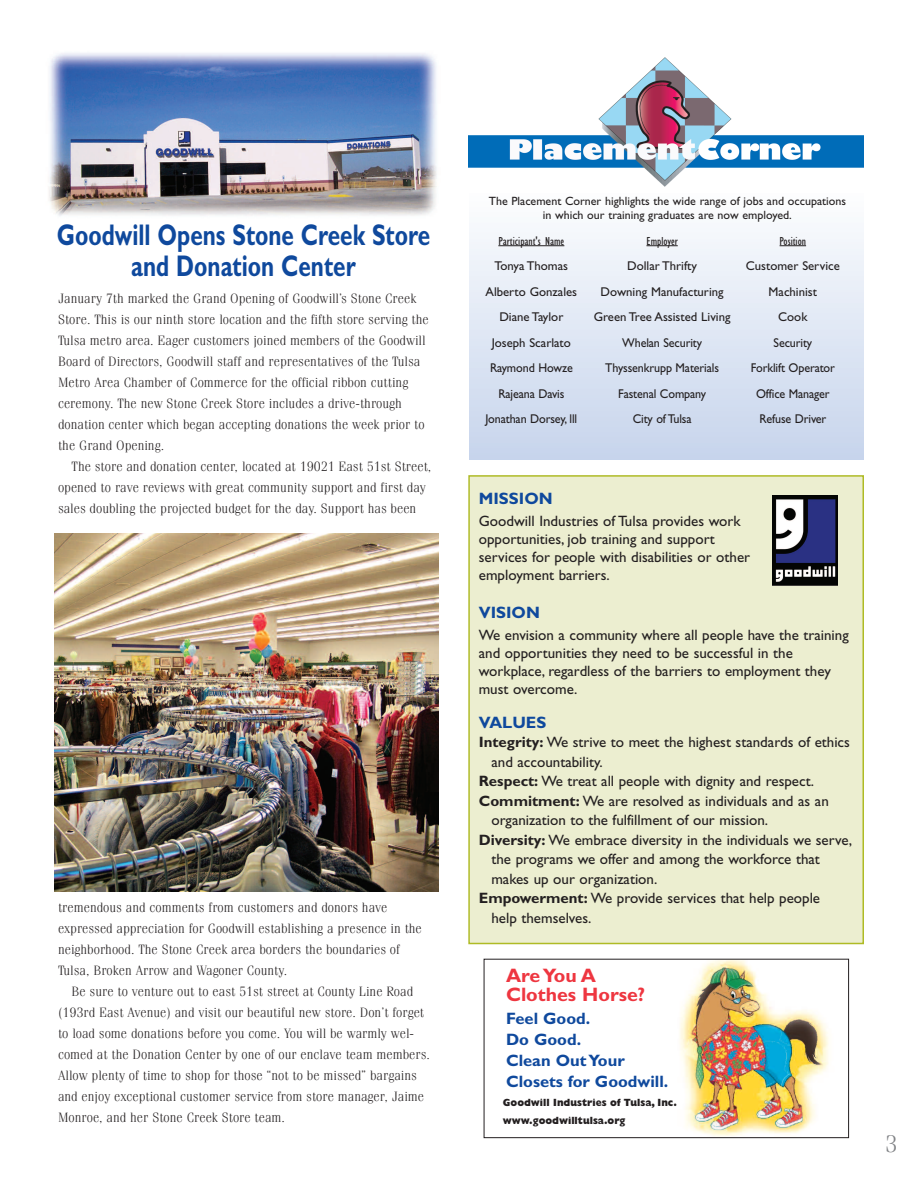
<style>
.page{position:relative;width:918px;height:1188px;background:#fff}
.page>*{position:absolute;margin:0;border:0;box-sizing:border-box;transform-origin:0 0}
.t1{font:700 30px/31.3px "Gill Sans";color:#0f499d;text-align:center;scale:.75 1}
.t2{font:300 24px "Fenice";color:#808285}
.t3{font:700 19.5px/19.5px "Gill Sans";color:#ee3640}
.t4{font:700 16.5px/21px "Gill Sans";color:#0f499d}
.t5{font:15px/18px "Gill Sans";color:#231f20}
.t6{font:300 13.5px/21px "Fenice";color:#231f20}
.t7{font:12.75px "Gill Sans";letter-spacing:-.01em;color:#231f20;scale:.95 1}
.t8{font:12.75px "Gill Sans";letter-spacing:-.01em;color:#231f20}
.t9{font:12px/14.4px "Gill Sans";color:#231f20;text-align:center}
.t10{font:condensed 12px "Gill Sans";color:#231f20}
.t11{font:800 10.5px/18px "Gill Sans";color:#231f20;scale:.93 1}
.s1{font-weight:700}
</style>
<div class="page">
<img style="left:680px;top:961px;width:149px;height:175px">
<div style="left:484px;top:959px;width:365px;height:179px;border:1px solid #231f20"></div>
<div style="left:469px;top:191px;width:395px;height:269px;background:linear-gradient(to bottom,#fdfefe,#c6d4ec)"></div>
<hr style="left:498px;top:245px;width:66px;height:1px;background:#231f20">
<hr style="left:646px;top:245px;width:32px;height:1px;background:#231f20">
<svg style="left:780px;top:245px;width:26px;height:1px"></svg>
<img style="left:469px;top:57px;width:395px;height:135px">
<div style="left:470px;top:477px;width:392px;height:466px;background:#eceed0"></div>
<div style="left:468px;top:475px;width:396px;height:469px;border:2px solid #afbb25"></div>
<img style="left:49px;top:53px;width:388px;height:163px">
<img style="left:54px;top:533px;width:385px;height:358px">
<img style="left:772px;top:496px;width:66px;height:89px">
<h1 class="t1" style="left:57px;top:222px;width:499px">Goodwill Opens Stone Creek Store and Donation Center</h1>
<p class="t6" style="left:58px;top:289px;width:372px">January 7th marked the Grand Opening of Goodwill’s Stone Creek Store. This is our ninth store location and the fifth store serving the Tulsa metro area. Eager customers joined members of the Goodwill Board of Directors, Goodwill staff and representatives of the Tulsa Metro Area Chamber of Commerce for the official ribbon cutting ceremony. The new Stone Creek Store includes a drive-through donation center which began accepting donations the week prior to the Grand Opening.</p>
<p class="t6" style="left:58px;top:457px;width:375px;text-indent:13px">The store and donation center, located at 19021 East 51st Street, opened to rave reviews with great community support and first day sales doubling the projected budget for the day. Support has been</p>
<p class="t6" style="left:58px;top:898px;width:365px">tremendous and comments from customers and donors have expressed appreciation for Goodwill establishing a presence in the neighborhood. The Stone Creek area borders the boundaries of Tulsa, Broken Arrow and Wagoner County.</p>
<p class="t6" style="left:58px;top:982px;width:374px;text-indent:14px">Be sure to venture out to east 51st street at County Line Road (193rd East Avenue) and visit our beautiful new store. Don’t forget to load some donations before you come. You will be warmly wel&shy;comed at the Donation Center by one of our enclave team members.<br>Allow plenty of time to shop for those “not to be missed” bargains and enjoy exceptional customer service from store manager, Jaime Monroe, and her Stone Creek Store team.</p>
<p class="t9" style="left:489px;top:195px;width:359px">The Placement Corner highlights the wide range of jobs and occupations in which our training graduates are now employed.</p>
<p class="t10" style="left:498px;top:236px;width:68px">Participant's Name</p>
<p class="t10" style="left:646px;top:236px;width:33px">Employer</p>
<p class="t10" style="left:780px;top:236px;width:28px">Position</p>
<p class="t8" style="left:495px;top:261px;width:75px">Tonya Thomas</p>
<p class="t8" style="left:627px;top:261px;width:71px">Dollar Thrifty</p>
<p class="t8" style="left:746px;top:261px;width:95px">Customer Service</p>
<p class="t8" style="left:486px;top:286px;width:93px">Alberto Gonzales</p>
<p class="t8" style="left:601px;top:286px;width:125px">Downing Manufacturing</p>
<p class="t8" style="left:769px;top:286px;width:50px">Machinist</p>
<p class="t8" style="left:499px;top:312px;width:66px">Diane Taylor</p>
<p class="t8" style="left:594px;top:312px;width:138px">Green Tree Assisted Living</p>
<p class="t8" style="left:778px;top:312px;width:31px">Cook</p>
<p class="t8" style="left:492px;top:337px;width:81px">Joseph Scarlato</p>
<p class="t7" style="left:622px;top:337px;width:86px">Whelan Security</p>
<p class="t7" style="left:774px;top:337px;width:42px">Security</p>
<p class="t7" style="left:490px;top:363px;width:89px">Raymond Howze</p>
<p class="t7" style="left:605px;top:363px;width:121px">Thyssenkrupp Materials</p>
<p class="t7" style="left:751px;top:363px;width:90px">Forklift Operator</p>
<p class="t7" style="left:498px;top:388px;width:71px">Rajeana Davis</p>
<p class="t7" style="left:618px;top:388px;width:94px">Fastenal Company</p>
<p class="t7" style="left:756px;top:388px;width:79px">Office Manager</p>
<p class="t7" style="left:486px;top:414px;width:98px">Jonathan Dorsey, lll</p>
<p class="t7" style="left:633px;top:414px;width:63px">City of Tulsa</p>
<p class="t7" style="left:759px;top:414px;width:72px">Refuse Driver</p>
<p class="t4" style="left:479px;top:490px;width:75px">MISSION</p>
<p class="t5" style="left:479px;top:514px;width:273px">Goodwill Industries of Tulsa provides work opportunities, job training and support services for people with disabilities or other employment barriers.</p>
<p class="t4" style="left:479px;top:603px;width:63px">VISION</p>
<p class="t5" style="left:479px;top:627px;width:371px">We envision a community where all people have the training and opportunities they need to be successful in the workplace, regardless of the barriers to employment they must overcome.</p>
<p class="t4" style="left:479px;top:713px;width:69px">VALUES</p>
<p class="t5" style="left:479px;top:734px;width:373px"><span class="s1">Integrity:</span> We strive to meet the highest standards of ethics</p>
<p class="t5" style="left:491px;top:754px;width:113px">and accountability.</p>
<p class="t5" style="left:479px;top:773px;width:337px"><span class="s1">Respect:</span> We treat all people with dignity and respect.</p>
<p class="t5" style="left:479px;top:793px;width:352px"><span class="s1">Commitment:</span> We are resolved as individuals and as an</p>
<p class="t5" style="left:491px;top:812px;width:278px">organization to the fulfillment of our mission.</p>
<p class="t5" style="left:479px;top:832px;width:375px"><span class="s1">Diversity:</span> We embrace diversity in the individuals we serve,</p>
<p class="t5" style="left:491px;top:851px;width:330px">the programs we offer and among the workforce that</p>
<p class="t5" style="left:491px;top:871px;width:167px">makes up our organization.</p>
<p class="t5" style="left:479px;top:890px;width:343px"><span class="s1">Empowerment:</span> We provide services that help people</p>
<p class="t5" style="left:491px;top:910px;width:102px">help themselves.</p>
<h3 class="t3" style="left:506px;top:967px;width:141px">AreYou A<br>Clothes Horse?</h3>
<p class="t4" style="left:506px;top:1009px;width:164px">Feel Good.<br>Do Good.<br>Clean OutYour<br>Closets for Goodwill.</p>
<p class="t11" style="left:503px;top:1094px;width:189px">Goodwill Industries of Tulsa, Inc. www.goodwilltulsa.org</p>
<h2 class="t2" style="left:885px;top:1135px;width:14px">3</h2>
</div>
